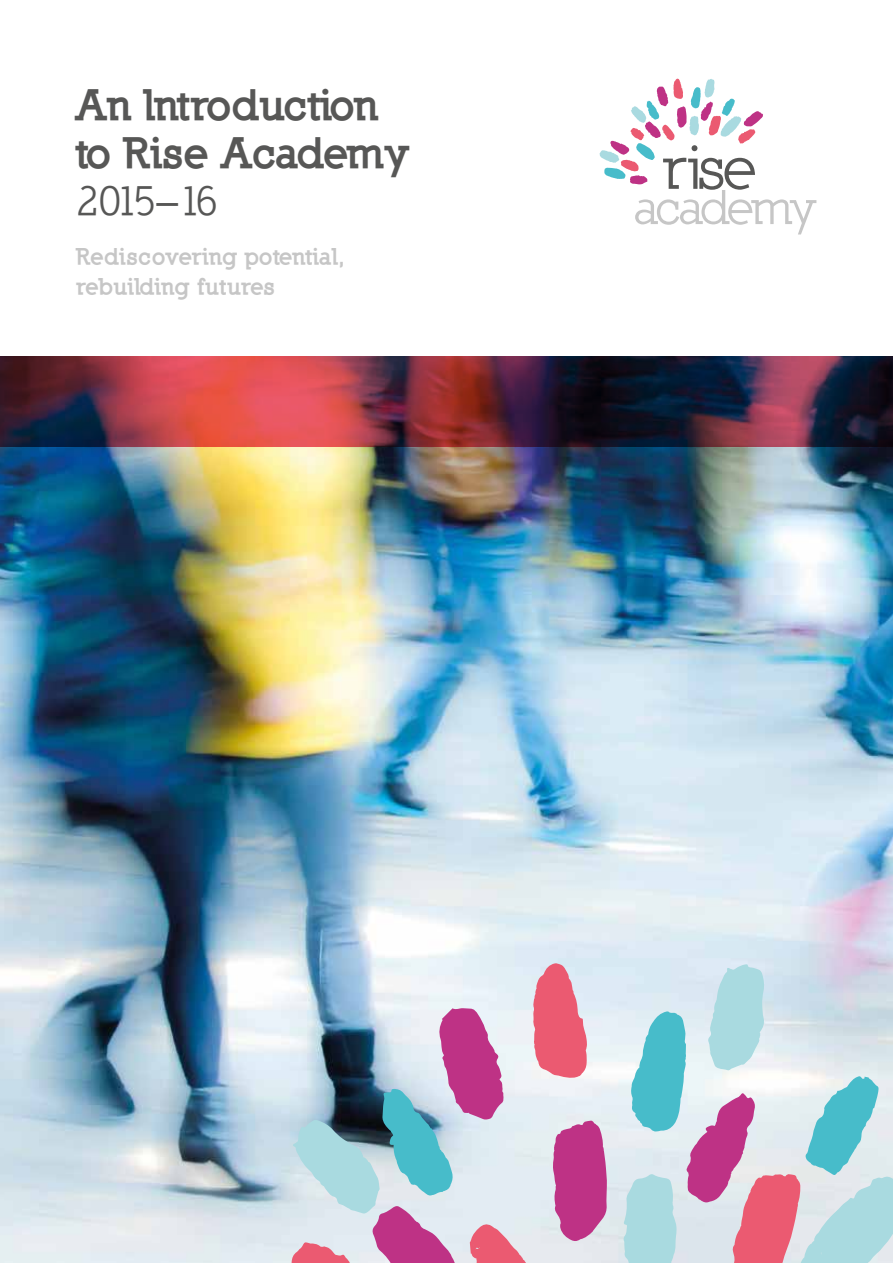
<style>
.page{position:relative;width:893px;height:1263px;background:#fff}
.page>*{position:absolute;margin:0;border:0;box-sizing:border-box;transform-origin:0 0}
.t1{font:900 42px/48px "Nilland";letter-spacing:-.015em;color:#575756}
.t2{font:700 42px "Nilland";letter-spacing:-.12em;color:#575756}
.t3{font:900 22.5px/30px "Nilland";letter-spacing:.005em;color:#c6c6c6}
</style>
<div class="page">
<img style="left:0;top:446px;width:893px;height:817px">
<img style="left:0;top:356px;width:893px;height:90px">
<svg style="left:600px;top:79px;width:216px;height:155px"></svg>
<svg style="left:623px;top:964px;width:270px;height:299px"></svg>
<svg style="left:292px;top:963px;width:315px;height:300px"></svg>
<h1 class="t1" style="left:77px;top:81px;width:335px">An lntroduction to Rise Academy</h1>
<h1 class="t2" style="left:77px;top:176px;width:143px">2015–16</h1>
<p class="t3" style="left:77px;top:242px;width:270px">Rediscovering potential, rebuilding futures</p>
</div>
